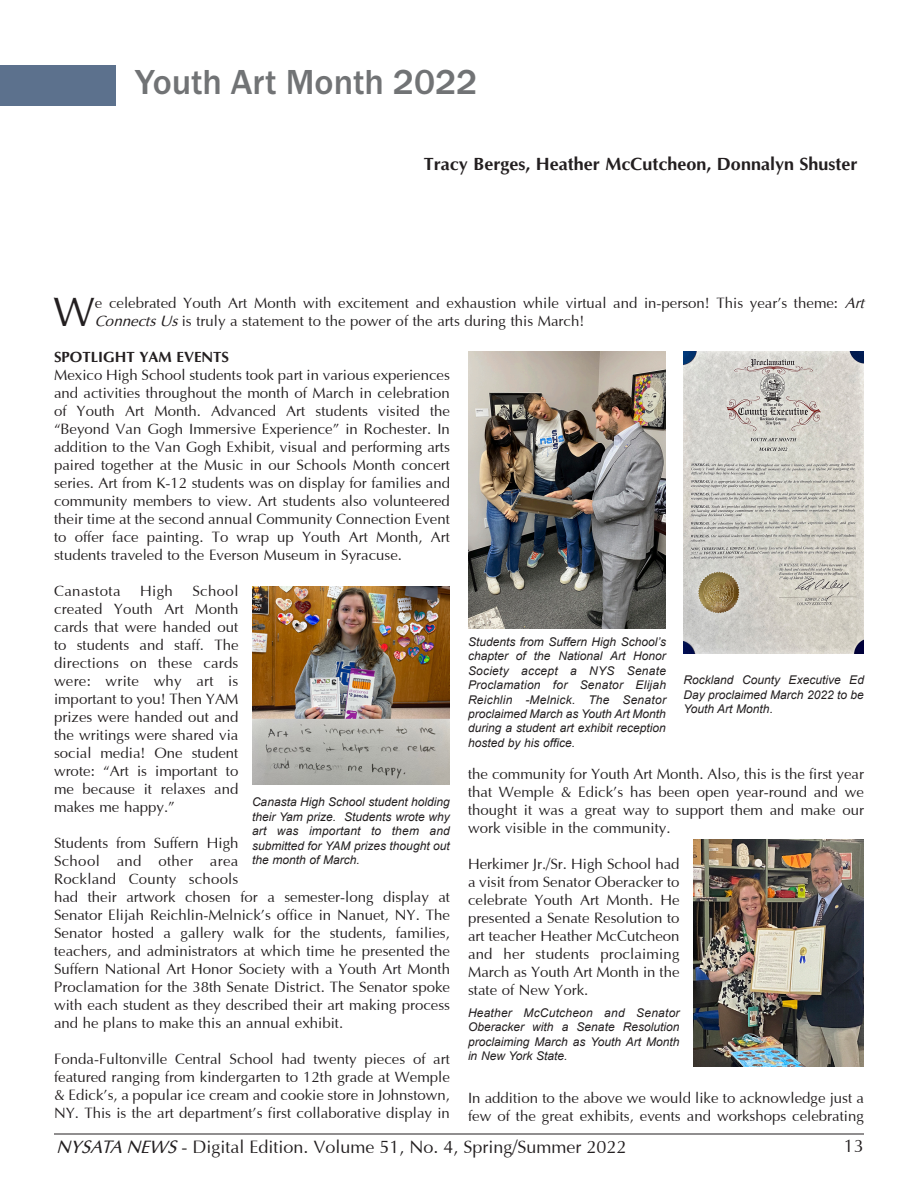
<style>
.page{position:relative;width:918px;height:1188px;background:#fff}
.page>*{position:absolute;margin:0;border:0;box-sizing:border-box;transform-origin:0 0}
.body_text_without_i{font:41.4px "Optima";color:#231f20}
.Page_Header{font:500 36px "Franklin Gothic URW";color:#717375}
.t1{font:18px "Optima";color:#231f20}
.author_titles{font:700 18px "Optima";color:#231f20}
.body_text_without_i-2{font:15px/18px "Optima";color:#231f20;text-align:justify}
.body_text_without_i-3{font:700 15px "Optima";color:#231f20}
.body_text_without_i-4{font:15px "Optima";letter-spacing:.025em;color:#231f20}
.captions{font:italic 12px/14.4px "Arial";color:#231f20;text-align:justify}
.s1{font-style:italic}
</style>
<div class="page">
<hr style="left:54px;top:1134px;width:810px;height:1px;background:#231f20">
<div style="left:0;top:66px;width:116px;height:40px;background:#5c718d"></div>
<img style="left:252px;top:586px;width:198px;height:198px">
<img style="left:468px;top:351px;width:198px;height:277px">
<img style="left:683px;top:351px;width:181px;height:302px">
<img style="left:693px;top:840px;width:170px;height:226px">
<p class="Page_Header" style="left:135px;top:60px;width:344px">Youth Art Month 2022</p>
<p class="author_titles" style="left:424px;top:154px;width:435px">Tracy Berges, Heather McCutcheon, Donnalyn Shuster</p>
<p class="body_text_without_i" style="left:54px;top:291px;width:43px">W</p>
<p class="body_text_without_i-2" style="left:95px;top:295px;width:771px">e celebrated Youth Art Month with excitement and exhaustion while virtual and in-person! This year’s theme: <span class="s1">Art<br>Connects Us</span> is truly a statement to the power of the arts during this March!</p>
<p class="body_text_without_i-3" style="left:54px;top:349px;width:177px">SPOTLIGHT YAM EVENTS</p>
<p class="body_text_without_i-2" style="left:54px;top:367px;width:398px">Mexico High School students took part in various experiences and activities throughout the month of March in celebration of Youth Art Month. Advanced Art students visited the “Beyond Van Gogh Immersive Experience” in Rochester. In addition to the Van Gogh Exhibit, visual and performing arts paired together at the Music in our Schools Month concert series. Art from K-12 students was on display for families and community members to view. Art students also volunteered their time at the second annual Community Connection Event to offer face painting. To wrap up Youth Art Month, Art students traveled to the Everson Museum in Syracuse.</p>
<p class="body_text_without_i-4" style="left:54px;top:583px;width:68px">Canastota</p>
<p class="body_text_without_i-2" style="left:140px;top:583px;width:34px">High</p>
<p class="body_text_without_i-2" style="left:54px;top:583px;width:186px;text-indent:138px">School created Youth Art Month cards that were handed out to students and staff. The directions on these cards were: write why art is important to you! Then YAM prizes were handed out and the writings were shared via social media! One student wrote: “Art is important to me because it relaxes and makes me happy.”</p>
<p class="body_text_without_i-2" style="left:54px;top:835px;width:398px;text-align:left">Students from Suffern High<br>School and other area<br>Rockland County schools<br>had their artwork chosen for a semester-long display at Senator Elijah Reichlin-Melnick’s office in Nanuet, NY. The Senator hosted a gallery walk for the students, families, teachers, and administrators at which time he presented the Suffern National Art Honor Society with a Youth Art Month Proclamation for the 38th Senate District. The Senator spoke with each student as they described their art making process and he plans to make this an annual exhibit.</p>
<p class="body_text_without_i-2" style="left:54px;top:1051px;width:398px">Fonda-Fultonville Central School had twenty pieces of art featured ranging from kindergarten to 12th grade at Wemple &amp; Edick’s, a popular ice cream and cookie store in Johnstown, NY. This is the art department’s first collaborative display in</p>
<p class="captions" style="left:252px;top:795px;width:199px">Canasta High School student holding their Yam prize. Students wrote why art was important to them and submitted for YAM prizes thought out the month of March.</p>
<p class="captions" style="left:468px;top:635px;width:200px">Students from Suffern High School’s chapter of the National Art Honor Society accept a NYS Senate Proclamation for Senator Elijah Reichlin -Melnick. The Senator proclaimed March as Youth Art Month during a student art exhibit reception hosted by his office.</p>
<p class="captions" style="left:683px;top:673px;width:182px">Rockland County Executive Ed Day proclaimed March 2022 to be Youth Art Month.</p>
<p class="body_text_without_i-2" style="left:468px;top:766px;width:398px">the community for Youth Art Month. Also, this is the first year that Wemple &amp; Edick’s has been open year-round and we thought it was a great way to support them and make our work visible in the community.</p>
<p class="body_text_without_i-2" style="left:468px;top:856px;width:213px">Herkimer Jr./Sr. High School had a visit from Senator Oberacker to celebrate Youth Art Month. He presented a Senate Resolution to art teacher Heather McCutcheon and her students proclaiming March as Youth Art Month in the state of New York.</p>
<p class="captions" style="left:468px;top:1005px;width:213px">Heather McCutcheon and Senator Oberacker with a Senate Resolution proclaiming March as Youth Art Month in New York State.</p>
<p class="body_text_without_i-2" style="left:468px;top:1090px;width:398px">In addition to the above we would like to acknowledge just a few of the great exhibits, events and workshops celebrating</p>
<p class="t1" style="left:56px;top:1138px;width:572px"><span class="s1">NYSATA NEWS</span> - Digital Edition. Volume 51, No. 4, Spring/Summer 2022</p>
<p class="t1" style="left:844px;top:1137px;width:22px">13</p>
</div>
